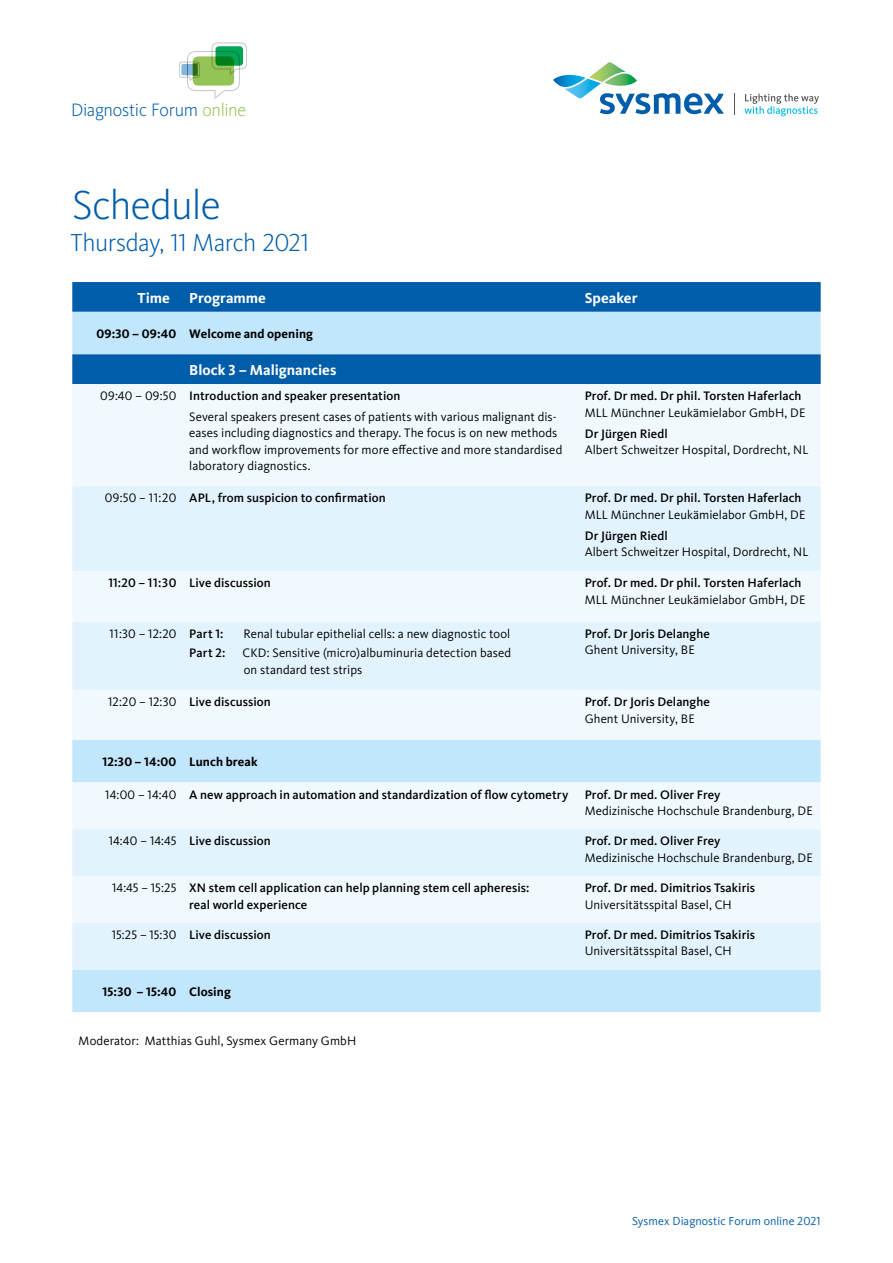
<style>
.page{position:relative;width:893px;height:1263px;background:#fff}
.page>*{position:absolute;margin:0;border:0;box-sizing:border-box;transform-origin:0 0}
.t1{font:300 42px "Kievit Pro";letter-spacing:-.015em;color:#005da9}
.t2{font:300 25.5px "Kievit Pro";letter-spacing:-.02em;color:#005da9}
.t3{font:300 18.6px "Kievit Pro";letter-spacing:-.015em;color:#005da9}
.t4{font:700 15px "Kievit Pro";color:#fff}
.t5{font:12.75px/16.5px "Kievit Pro";letter-spacing:.005em;color:#000}
.t6{font:500 12.75px/16.5px "Kievit Pro";letter-spacing:.005em;color:#000}
.t7{font:700 12.75px "Kievit Pro";letter-spacing:.01em;color:#000}
.t8{font:12px "Kievit OT";letter-spacing:.005em;color:#005da9}
.s1{color:#94c356}
.s2{font-weight:500}
.s3{font-weight:400}
</style>
<div class="page">
<div style="left:72px;top:282px;width:749px;height:30px;background:#005da9"></div>
<div style="left:72px;top:312px;width:749px;height:700px;background:#c2e6fb"></div>
<div style="left:72px;top:354px;width:749px;height:30px;background:#005da9"></div>
<div style="left:72px;top:384px;width:749px;height:102px;background:#f0f9fe"></div>
<div style="left:72px;top:486px;width:749px;height:85px;background:#e2f3fd"></div>
<div style="left:72px;top:571px;width:749px;height:51px;background:#f0f9fe"></div>
<svg style="left:72px;top:622px;width:749px;height:347px;fill:#e2f3fd"></svg>
<svg style="left:553px;top:62px;width:171px;height:52px"></svg>
<svg style="left:734px;top:93px;width:1px;height:22px"></svg>
<svg style="left:744px;top:94px;width:75px;height:22px"></svg>
<svg style="left:179px;top:43px;width:68px;height:56px"></svg>
<h3 class="t3" style="left:71px;top:98px;width:177px">Diagnostic Forum <span class="s1">online</span></h3>
<h1 class="t1" style="left:72px;top:180px;width:150px">Schedule</h1>
<h2 class="t2" style="left:70px;top:227px;width:240px">Thursday, 11 March 2021</h2>
<p class="t4" style="left:138px;top:289px;width:34px">Time</p>
<p class="t4" style="left:189px;top:289px;width:78px">Programme</p>
<p class="t4" style="left:585px;top:289px;width:54px">Speaker</p>
<p class="t7" style="left:96px;top:326px;width:218px">09:30 – 09:40 Welcome and opening</p>
<p class="t4" style="left:189px;top:361px;width:149px">Block 3 – Malignancies</p>
<p class="t5" style="left:189px;top:385px;width:369px;line-height:20.7px;text-indent:-89px">09:40 – 09:50 <span class="s2">Introduction and speaker presentation<br></span>Several speakers present cases of patients with various malignant dis-</p>
<p class="t5" style="left:189px;top:425px;width:375px">eases including diagnostics and therapy. The focus is on new methods and workflow improvements for more effective and more standardised laboratory diagnostics.</p>
<p class="t6" style="left:585px;top:388px;width:218px">Prof. Dr med. Dr phil. Torsten Haferlach</p>
<p class="t5" style="left:585px;top:404px;width:222px">MLL Münchner Leukämielabor GmbH, DE</p>
<p class="t6" style="left:585px;top:425px;width:85px">Dr Jürgen Riedl</p>
<p class="t5" style="left:585px;top:442px;width:225px">Albert Schweitzer Hospital, Dordrecht, NL</p>
<p class="t6" style="left:105px;top:490px;width:282px"><span class="s3">09:50 – 11:20</span> APL, from suspicion to confirmation</p>
<p class="t6" style="left:585px;top:490px;width:218px">Prof. Dr med. Dr phil. Torsten Haferlach</p>
<p class="t5" style="left:585px;top:506px;width:222px">MLL Münchner Leukämielabor GmbH, DE</p>
<p class="t6" style="left:585px;top:527px;width:85px">Dr Jürgen Riedl</p>
<p class="t5" style="left:585px;top:544px;width:225px">Albert Schweitzer Hospital, Dordrecht, NL</p>
<p class="t6" style="left:108px;top:575px;width:164px">11:20 – 11:30 Live discussion</p>
<p class="t6" style="left:585px;top:575px;width:218px">Prof. Dr med. Dr phil. Torsten Haferlach</p>
<p class="t5" style="left:585px;top:591px;width:222px">MLL Münchner Leukämielabor GmbH, DE</p>
<p class="t5" style="left:109px;top:625px;width:115px">11:30 – 12:20 <span class="s2">Part 1:</span></p>
<p class="t5" style="left:243px;top:625px;width:268px">Renal tubular epithelial cells: a new diagnostic tool</p>
<p class="t6" style="left:189px;top:645px;width:38px">Part 2:</p>
<p class="t5" style="left:243px;top:645px;width:270px">CKD: Sensitive (micro)albuminuria detection based on standard test strips</p>
<p class="t6" style="left:585px;top:625px;width:127px">Prof. Dr Joris Delanghe</p>
<p class="t5" style="left:585px;top:642px;width:112px">Ghent University, BE</p>
<p class="t6" style="left:108px;top:693px;width:164px"><span class="s3">12:20 – 12:30</span> Live discussion</p>
<p class="t6" style="left:585px;top:693px;width:127px">Prof. Dr Joris Delanghe</p>
<p class="t5" style="left:585px;top:710px;width:112px">Ghent University, BE</p>
<p class="t7" style="left:102px;top:754px;width:157px">12:30 – 14:00 Lunch break</p>
<p class="t6" style="left:105px;top:786px;width:464px"><span class="s3">14:00 – 14:40</span> A new approach in automation and standardization of flow cytometry</p>
<p class="t6" style="left:585px;top:786px;width:137px">Prof. Dr med. Oliver Frey</p>
<p class="t5" style="left:585px;top:802px;width:230px">Medizinische Hochschule Brandenburg, DE</p>
<p class="t6" style="left:109px;top:833px;width:164px"><span class="s3">14:40 – 14:45</span> Live discussion</p>
<p class="t6" style="left:585px;top:833px;width:137px">Prof. Dr med. Oliver Frey</p>
<p class="t5" style="left:585px;top:849px;width:230px">Medizinische Hochschule Brandenburg, DE</p>
<p class="t6" style="left:189px;top:879px;width:342px;text-indent:-77px"><span class="s3">14:45 – 15:25</span> XN stem cell application can help planning stem cell apheresis: real world experience</p>
<p class="t6" style="left:585px;top:879px;width:172px">Prof. Dr med. Dimitrios Tsakiris</p>
<p class="t5" style="left:585px;top:896px;width:149px">Universitätsspital Basel, CH</p>
<p class="t6" style="left:112px;top:926px;width:161px"><span class="s3">15:25 – 15:30</span> Live discussion</p>
<p class="t6" style="left:585px;top:926px;width:172px">Prof. Dr med. Dimitrios Tsakiris</p>
<p class="t5" style="left:585px;top:943px;width:149px">Universitätsspital Basel, CH</p>
<p class="t7" style="left:103px;top:984px;width:130px">15:30 – 15:40 Closing</p>
<p class="t5" style="left:79px;top:1032px;width:279px">Moderator: Matthias Guhl, Sysmex Germany GmbH</p>
<p class="t8" style="left:632px;top:1214px;width:190px">Sysmex Diagnostic Forum online 2021</p>
</div>
